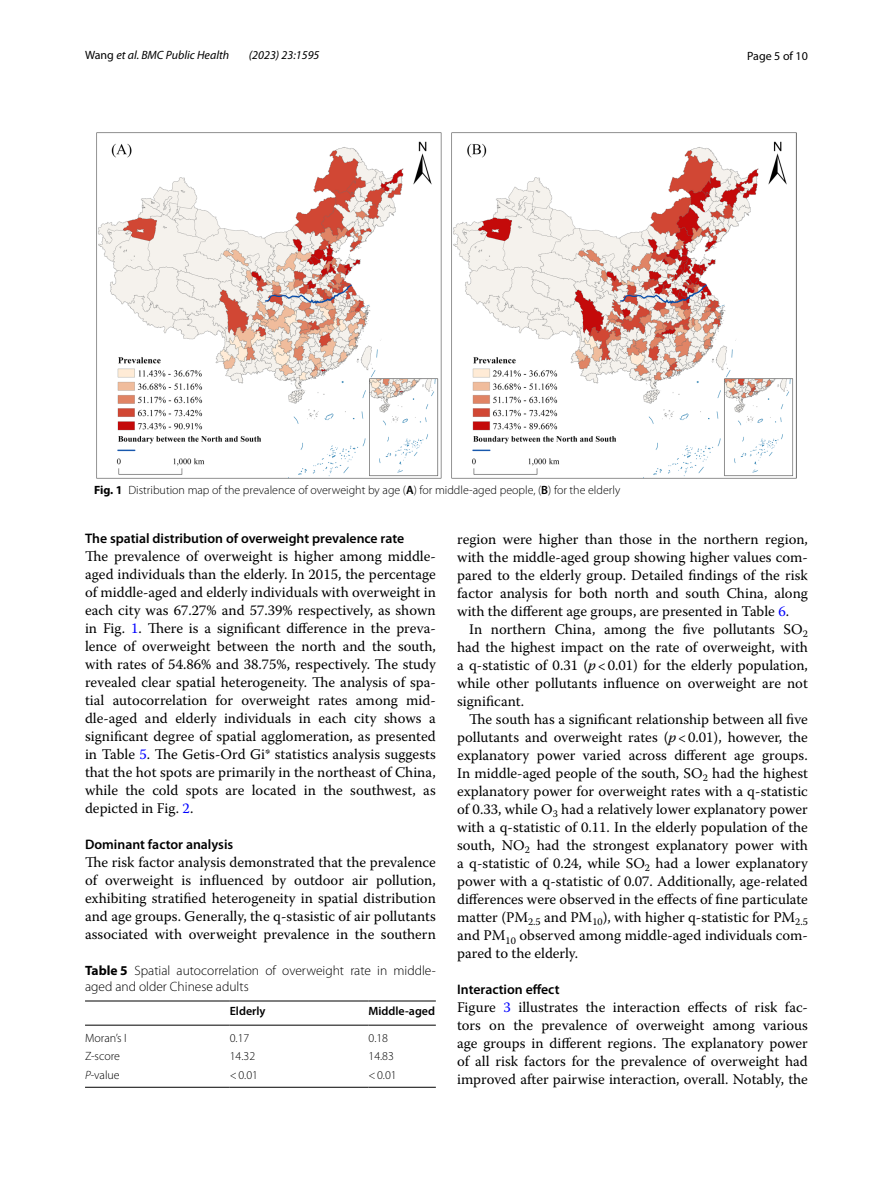
<style>
.page{position:relative;width:893px;height:1187px;background:#fff}
.page>*{position:absolute;margin:0;border:0;box-sizing:border-box;transform-origin:0 0}
.t1{font:14.7px/18px "Warnock Pro";color:#000;text-align:justify}
.t2{font:600 13.8px "Myriad Pro";color:#000}
.t3{font:300 13.5px/16.5px "Myriad Pro";color:#000}
.t4{font:300 12px "Myriad Pro";color:#000}
.t5{font:italic 12px "Myriad Pro";color:#000}
.t6{font:600 12px "Myriad Pro";color:#000}
.t7{font:12px "Myriad Pro";color:#000}
.s1{font-style:normal}
.s2{font-weight:700}
.s3{font-weight:600}
.s4{color:#00f}
.s5{font-style:italic}
.s6{font-family:"Warnock Pro It 7"}
</style>
<div class="page">
<img style="left:96px;top:133px;width:701px;height:346px">
<hr style="left:85px;top:1000px;width:145px;height:1px;background:#000">
<hr style="left:85px;top:1024px;width:145px;height:1px;background:#000">
<hr style="left:230px;top:1000px;width:138px;height:1px;background:#000">
<hr style="left:230px;top:1024px;width:138px;height:1px;background:#000">
<hr style="left:368px;top:1000px;width:68px;height:1px;background:#000">
<hr style="left:368px;top:1024px;width:68px;height:1px;background:#000">
<hr style="left:85px;top:1086px;width:145px;height:1px;background:#000">
<hr style="left:230px;top:1086px;width:138px;height:1px;background:#000">
<hr style="left:368px;top:1086px;width:68px;height:1px;background:#000">
<p class="t5" style="left:85px;top:48px;width:146px"><span class="s1">Wang</span> et al. BMC Public Health</p>
<p class="t5" style="left:249px;top:48px;width:72px">(2023) 23:1595</p>
<p class="t7" style="left:747px;top:48px;width:62px">Page 5 of 10</p>
<p class="t4" style="left:94px;top:483px;width:528px"><span class="s2">Fig. 1</span> Distribution map of the prevalence of overweight by age (<span class="s3">A</span>) for middle-aged people, (<span class="s3">B</span>) for the elderly</p>
<p class="t2" style="left:85px;top:529px;width:321px">The spatial distribution of overweight prevalence rate</p>
<p class="t1" style="left:85px;top:547px;width:352px">The prevalence of overweight is higher among middle&shy;aged individuals than the elderly. In 2015, the percentage of middle-aged and elderly individuals with overweight in each city was 67.27% and 57.39% respectively, as shown in Fig. <span class="s4">1</span>. There is a significant difference in the preva&shy;lence of overweight between the north and the south, with rates of 54.86% and 38.75%, respectively. The study revealed clear spatial heterogeneity. The analysis of spa&shy;tial autocorrelation for overweight rates among mid&shy;dle-aged and elderly individuals in each city shows a significant degree of spatial agglomeration, as presented in Table <span class="s4">5</span>. The Getis-Ord Gi* statistics analysis suggests that the hot spots are primarily in the northeast of China, while the cold spots are located in the southwest, as depicted in Fig. <span class="s4">2</span>.</p>
<p class="t2" style="left:85px;top:835px;width:150px">Dominant factor analysis</p>
<p class="t1" style="left:85px;top:853px;width:352px">The risk factor analysis demonstrated that the prevalence of overweight is influenced by outdoor air pollution, exhibiting stratified heterogeneity in spatial distribution and age groups. Generally, the q-stasistic of air pollutants associated with overweight prevalence in the southern</p>
<p class="t3" style="left:85px;top:961px;width:352px"><span class="s2">Table 5</span> Spatial autocorrelation of overweight rate in middle&shy;aged and older Chinese adults</p>
<p class="t6" style="left:230px;top:1003px;width:37px">Elderly</p>
<p class="t6" style="left:368px;top:1003px;width:68px">Middle-aged</p>
<p class="t4" style="left:85px;top:1031px;width:43px">Moran’s I</p>
<p class="t4" style="left:230px;top:1031px;width:21px">0.17</p>
<p class="t4" style="left:368px;top:1031px;width:21px">0.18</p>
<p class="t4" style="left:85px;top:1049px;width:37px">Z-score</p>
<p class="t4" style="left:230px;top:1049px;width:27px">14.32</p>
<p class="t4" style="left:368px;top:1049px;width:27px">14.83</p>
<p class="t4" style="left:85px;top:1067px;width:36px"><span class="s5">P</span>-value</p>
<p class="t4" style="left:230px;top:1067px;width:30px">&lt;0.01</p>
<p class="t4" style="left:368px;top:1067px;width:30px">&lt;0.01</p>
<p class="t1" style="left:457px;top:529px;width:352px">region were higher than those in the northern region, with the middle-aged group showing higher values com&shy;pared to the elderly group. Detailed findings of the risk factor analysis for both north and south China, along with the different age groups, are presented in Table <span class="s4">6</span>.</p>
<p class="t1" style="left:457px;top:619px;width:352px;text-indent:12px">In northern China, among the five pollutants SO<sub>2 </sub>had the highest impact on the rate of overweight, with a q-statistic of 0.31 (<span class="s6">p</span>&lt;0.01) for the elderly population, while other pollutants influence on overweight are not significant.</p>
<p class="t1" style="left:457px;top:709px;width:352px;text-indent:12px">The south has a significant relationship between all five pollutants and overweight rates (<span class="s6">p</span>&lt;0.01), however, the explanatory power varied across different age groups.<br>In middle-aged people of the south, SO<sub>2</sub> had the highest explanatory power for overweight rates with a q-statistic of 0.33, while O<sub>3</sub> had a relatively lower explanatory power with a q-statistic of 0.11. In the elderly population of the south, NO<sub>2</sub> had the strongest explanatory power with a q-statistic of 0.24, while SO<sub>2</sub> had a lower explanatory power with a q-statistic of 0.07. Additionally, age-related differences were observed in the effects of fine particulate matter (PM<sub>2.5</sub> and PM<sub>10</sub>), with higher q-statistic for PM<sub>2.5 </sub>and PM<sub>10</sub> observed among middle-aged individuals com&shy;pared to the elderly.</p>
<p class="t2" style="left:457px;top:980px;width:104px">Interaction effect</p>
<p class="t1" style="left:457px;top:997px;width:352px">Figure <span class="s4">3</span> illustrates the interaction effects of risk fac&shy;tors on the prevalence of overweight among various age groups in different regions. The explanatory power of all risk factors for the prevalence of overweight had improved after pairwise interaction, overall. Notably, the</p>
</div>
